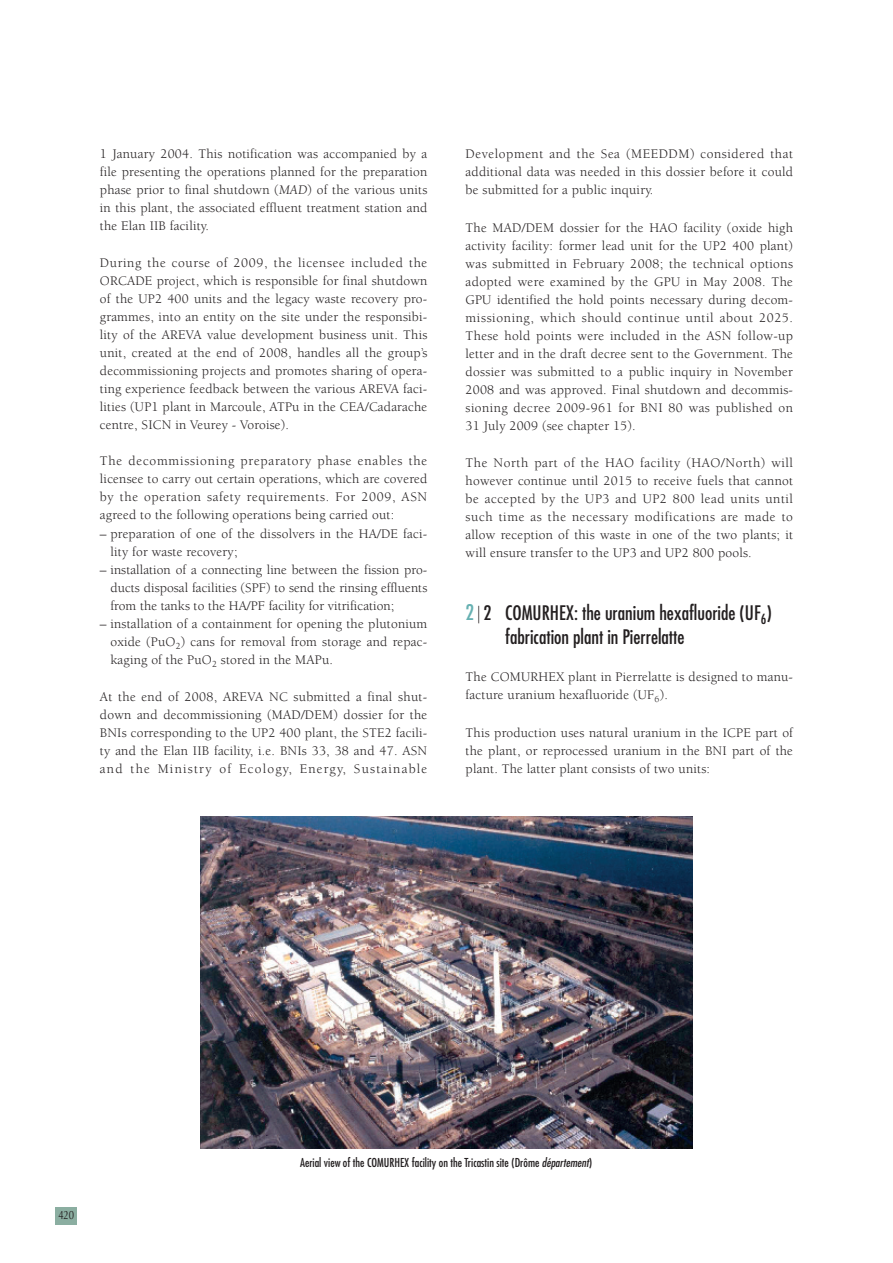
<style>
.page{position:relative;width:893px;height:1263px;background:#fff}
.page>*{position:absolute;margin:0;border:0;box-sizing:border-box;transform-origin:0 0}
.t1{font:condensed 19.5px/24px "Futura";color:#231f20}
.t2{font:13.5px/18px "Berkeley";letter-spacing:.015em;color:#231f20;text-align:justify}
.t3{font:condensed 12px "Futura";color:#231f20}
.t4{font:12px "Optima";color:#231f20;scale:.8 1}
.s1{font-style:italic}
.s2{font-size:21px;color:#67b1b2}
</style>
<div class="page">
<div style="left:55px;top:1208px;width:22px;height:17px;background:#8baea1"></div>
<img style="left:200px;top:816px;width:493px;height:332px">
<p class="t2" style="left:100px;top:146px;width:329px">1 January 2004. This notification was accompanied by a file presenting the operations planned for the preparation phase prior to final shutdown (<span class="s1">MAD</span>) of the various units in this plant, the associated effluent treatment station and the Elan IIB facility.</p>
<p class="t2" style="left:100px;top:255px;width:329px">During the course of 2009, the licensee included the ORCADE project, which is responsible for final shutdown of the UP2 400 units and the legacy waste recovery pro&shy;grammes, into an entity on the site under the responsibi&shy;lity of the AREVA value development business unit. This unit, created at the end of 2008, handles all the group’s decommissioning projects and promotes sharing of opera&shy;ting experience feedback between the various AREVA faci&shy;lities (UP1 plant in Marcoule, ATPu in the CEA/Cadarache centre, SICN in Veurey - Voroise).</p>
<p class="t2" style="left:100px;top:453px;width:329px">The decommissioning preparatory phase enables the licensee to carry out certain operations, which are covered by the operation safety requirements. For 2009, ASN agreed to the following operations being carried out:</p>
<p class="t2" style="left:110px;top:525px;width:318px;text-indent:-11px">– preparation of one of the dissolvers in the HA/DE faci&shy;lity for waste recovery;</p>
<p class="t2" style="left:110px;top:562px;width:318px;text-indent:-11px">– installation of a connecting line between the fission pro&shy;ducts disposal facilities (SPF) to send the rinsing effluents from the tanks to the HA/PF facility for vitrification;</p>
<p class="t2" style="left:110px;top:616px;width:318px;text-indent:-10px">– installation of a containment for opening the plutonium oxide (PuO<sub>2</sub>) cans for removal from storage and repac&shy;kaging of the PuO<sub>2</sub> stored in the MAPu.</p>
<p class="t2" style="left:100px;top:689px;width:329px">At the end of 2008, AREVA NC submitted a final shut&shy;down and decommissioning (MAD/DEM) dossier for the BNIs corresponding to the UP2 400 plant, the STE2 facili&shy;ty and the Elan IIB facility, i.e. BNIs 33, 38 and 47. ASN and the Ministry of Ecology, Energy, Sustainable</p>
<p class="t2" style="left:466px;top:146px;width:329px">Development and the Sea (MEEDDM) considered that additional data was needed in this dossier before it could be submitted for a public inquiry.</p>
<p class="t2" style="left:466px;top:220px;width:329px">The MAD/DEM dossier for the HAO facility (oxide high activity facility: former lead unit for the UP2 400 plant) was submitted in February 2008; the technical options adopted were examined by the GPU in May 2008. The GPU identified the hold points necessary during decom&shy;missioning, which should continue until about 2025.<br>These hold points were included in the ASN follow-up letter and in the draft decree sent to the Government. The dossier was submitted to a public inquiry in November 2008 and was approved. Final shutdown and decommis&shy;sioning decree 2009-961 for BNI 80 was published on 31 July 2009 (see chapter 15).</p>
<p class="t2" style="left:466px;top:455px;width:329px">The North part of the HAO facility (HAO/North) will however continue until 2015 to receive fuels that cannot be accepted by the UP3 and UP2 800 lead units until such time as the necessary modifications are made to allow reception of this waste in one of the two plants; it will ensure transfer to the UP3 and UP2 800 pools.</p>
<h1 class="t1" style="left:505px;top:602px;width:268px;text-indent:-40px"><span class="s2">2</span> ⎮ 2 COMURHEX: the uranium hexafluoride (UF<sub>6</sub>) fabrication plant in Pierrelatte</h1>
<p class="t2" style="left:466px;top:669px;width:329px">The COMURHEX plant in Pierrelatte is designed to manu&shy;facture uranium hexafluoride (UF<sub>6</sub>).</p>
<p class="t2" style="left:466px;top:725px;width:329px">This production uses natural uranium in the ICPE part of the plant, or reprocessed uranium in the BNI part of the plant. The latter plant consists of two units:</p>
<p class="t4" style="left:58px;top:1210px;width:21px">420</p>
<p class="t3" style="left:300px;top:1157px;width:294px">Aerial view of the COMURHEX facility on the Tricastin site (Drôme <span class="s1">département</span>)</p>
</div>
